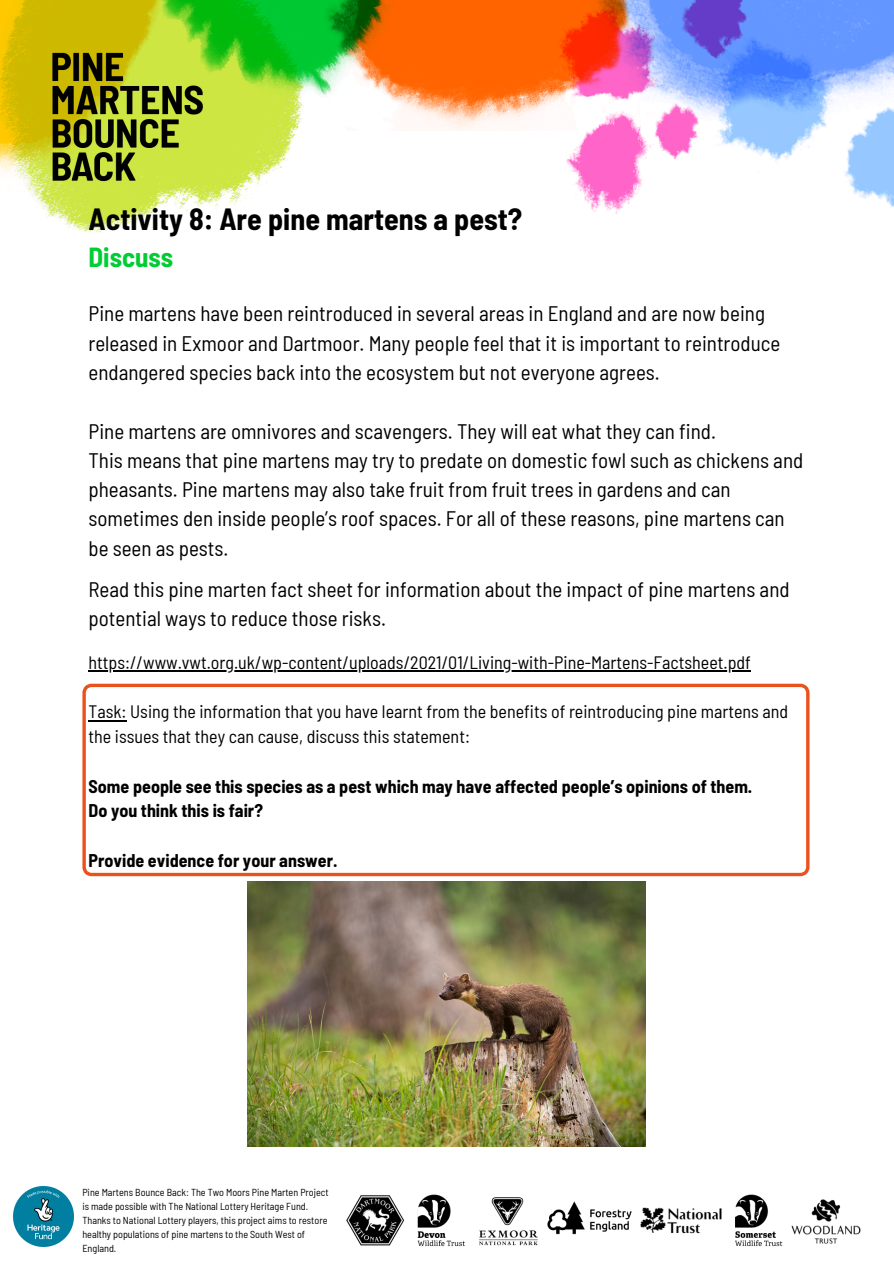
<style>
.page{position:relative;width:894px;height:1264px;background:#fff}
.page>*{position:absolute;margin:0;border:0;box-sizing:border-box;transform-origin:0 0}
.t1{font:700 semi-condensed 30px "Barlow";color:#000}
.t2{font:700 semi-condensed 27px "Barlow";color:#0c3}
.t3{font:semi-condensed 21px/29.2px "Barlow";color:#000}
.t4{font:semi-condensed 18px/24.8px "Barlow";color:#000}
.t5{font:700 semi-condensed 18px/24.8px "Barlow";color:#000}
.t6{font:semi-condensed 10.2px/14px "Barlow";color:#000}
</style>
<div class="page">
<img style="left:0;top:0;width:893px;height:1247px">
<hr style="left:88px;top:670px;width:662px;height:2px;background:#000">
<img style="left:248px;top:881px;width:397px;height:265px">
<svg style="left:82px;top:683px;width:727px;height:193px"></svg>
<img style="left:14px;top:1186px;width:59px;height:59px">
<img style="left:343px;top:1158px;width:539px;height:89px">
<p class="t1" style="left:88px;top:200px;width:435px">Activity 8: Are pine martens a pest?</p>
<p class="t2" style="left:88px;top:240px;width:86px">Discuss</p>
<h1 class="t3" style="left:88px;top:298px;width:693px">Pine martens have been reintroduced in several areas in England and are now being released in Exmoor and Dartmoor. Many people feel that it is important to reintroduce endangered species back into the ecosystem but not everyone agrees.</h1>
<h2 class="t3" style="left:88px;top:415px;width:716px">Pine martens are omnivores and scavengers. They will eat what they can find.<br>This means that pine martens may try to predate on domestic fowl such as chickens and pheasants. Pine martens may also take fruit from fruit trees in gardens and can sometimes den inside people’s roof spaces. For all of these reasons, pine martens can be seen as pests.</h2>
<h2 class="t3" style="left:88px;top:574px;width:702px">Read this pine marten fact sheet for information about the impact of pine martens and potential ways to reduce those risks.</h2>
<h2 class="t4" style="left:88px;top:649px;width:663px">https://www.vwt.org.uk/wp-content/uploads/2021/01/Living-with-Pine-Martens-Factsheet.pdf</h2>
<h4 class="t4" style="left:88px;top:699px;width:701px">Task: Using the information that you have learnt from the benefits of reintroducing pine martens and the issues that they can cause, discuss this statement:</h4>
<h4 class="t5" style="left:88px;top:773px;width:665px">Some people see this species as a pest which may have affected people’s opinions of them.<br>Do you think this is fair?</h4>
<h3 class="t5" style="left:88px;top:847px;width:250px">Provide evidence for your answer.</h3>
<p class="t6" style="left:82px;top:1185px;width:248px">Pine Martens Bounce Back: The Two Moors Pine Marten Project is made possible with The National Lottery Heritage Fund.<br>Thanks to National Lottery players, this project aims to restore healthy populations of pine martens to the South West of England.</p>
</div>
